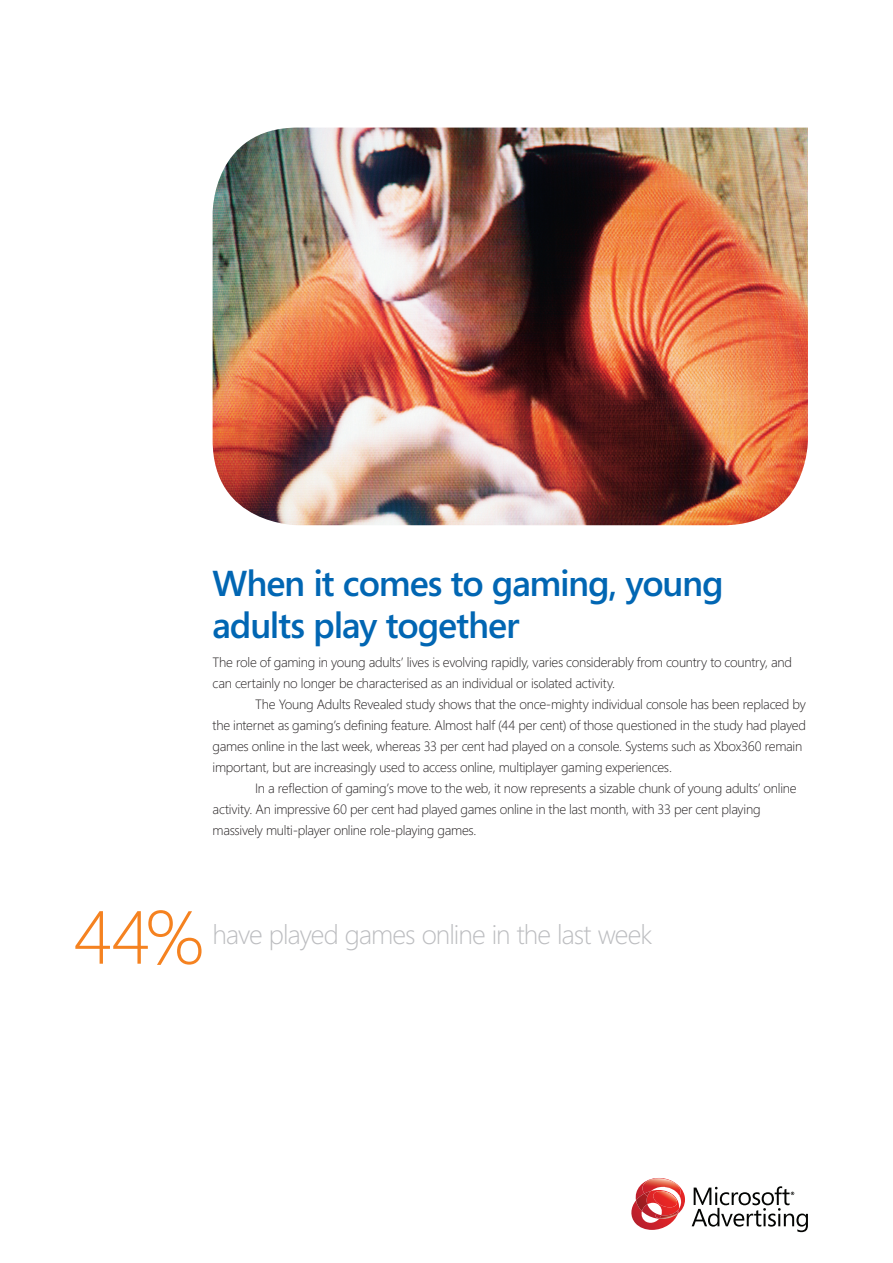
<style>
.page{position:relative;width:893px;height:1263px;background:#fff}
.page>*{position:absolute;margin:0;border:0;box-sizing:border-box;transform-origin:0 0}
.t1{font:300 75px "Segoe";color:#f58220}
.Big_headline{font:600 36px/42px "Segoe";letter-spacing:-.035em;color:#0166b3}
.t2{font:300 27px "Segoe";letter-spacing:-.04em;color:#bcbdc0}
.Body_Text{font:300 13.5px/21px "Segoe";letter-spacing:-.02em;color:#231f20}
.Body_Text_-_1st_para{font:300 13.5px/21px "Segoe";letter-spacing:-.02em;color:#231f20}
</style>
<div class="page">
<svg style="left:692px;top:1186px;width:116px;height:46px"></svg>
<svg style="left:631px;top:1178px;width:54px;height:52px"></svg>
<img style="left:213px;top:128px;width:595px;height:397px">
<p class="Big_headline" style="left:213px;top:562px;width:513px">When it comes to gaming, young adults play together</p>
<p class="Body_Text_-_1st_para" style="left:213px;top:652px;width:581px">The role of gaming in young adults’ lives is evolving rapidly, varies considerably from country to country, and can certainly no longer be characterised as an individual or isolated activity.</p>
<p class="Body_Text" style="left:213px;top:694px;width:595px;text-indent:43px">The Young Adults Revealed study shows that the once-mighty individual console has been replaced by the internet as gaming’s defining feature. Almost half (44 per cent) of those questioned in the study had played games online in the last week, whereas 33 per cent had played on a console. Systems such as Xbox360 remain important, but are increasingly used to access online, multiplayer gaming experiences.</p>
<p class="Body_Text" style="left:213px;top:778px;width:585px;text-indent:43px">In a reflection of gaming’s move to the web, it now represents a sizable chunk of young adults’ online activity. An impressive 60 per cent had played games online in the last month, with 33 per cent playing massively multi-player online role-playing games.</p>
<p class="t1" style="left:74px;top:894px;width:131px">44%</p>
<p class="t2" style="left:213px;top:919px;width:441px">have played games online in the last week</p>
</div>
